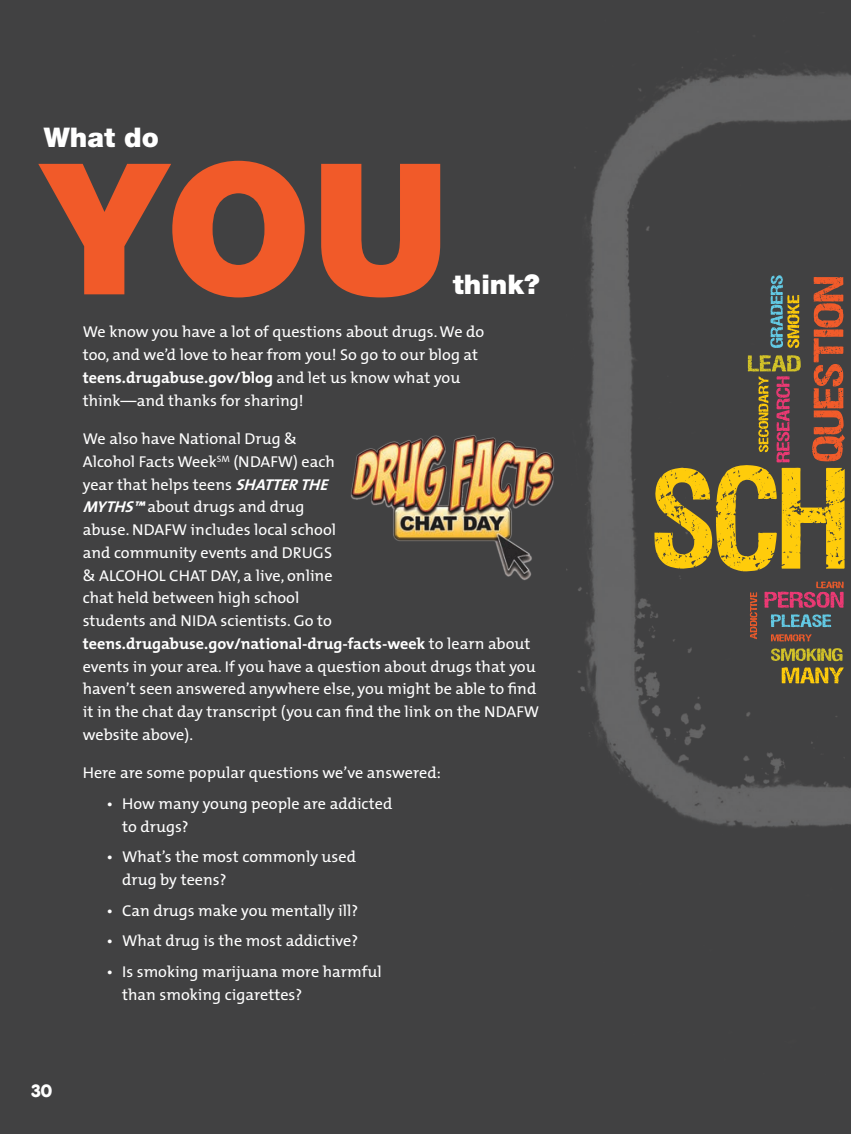
<style>
.page{position:relative;width:851px;height:1134px;background:#fff}
.page>*{position:absolute;margin:0;border:0;box-sizing:border-box;transform-origin:0 0}
.t1{font:900 182.7px "Helvetica Neue";color:#f15a29}
.t2{font:900 27.12px "Helvetica Neue";color:#fff}
.t3{font:900 17.5px "VAG Rounded";color:#fff}
.Regular_Copy{font:15.75px/22.8px "The Mix";color:#fff}
.s1{font-weight:700}
.s2{font-weight:700;font-style:italic}
</style>
<div class="page">
<div style="left:0;top:0;width:850px;height:1134px;background:#414142"></div>
<img style="left:351px;top:435px;width:204px;height:145px">
<img style="left:566px;top:55px;width:284px;height:773px">
<svg style="left:770px;top:614px;width:61px;height:14px"></svg>
<svg style="left:749px;top:592px;width:8px;height:48px"></svg>
<svg style="left:770px;top:634px;width:73px;height:50px"></svg>
<svg style="left:764px;top:581px;width:79px;height:27px"></svg>
<svg style="left:654px;top:275px;width:191px;height:296px"></svg>
<p class="t2" style="left:44px;top:121px;width:117px">What do</p>
<p class="t1" style="left:44px;top:120px;width:408px">YOU</p>
<p class="t2" style="left:452px;top:268px;width:88px">think?</p>
<p class="Regular_Copy" style="left:83px;top:320px;width:403px">We know you have a lot of questions about drugs. We do too, and we’d love to hear from you! So go to our blog at <span class="s1">teens.drugabuse.gov/blog</span> and let us know what you think—and thanks for sharing!</p>
<p class="Regular_Copy" style="left:83px;top:427px;width:458px">We also have National Drug &amp;<br>Alcohol Facts Week<sup>SM</sup> (NDAFW) each<br>year that helps teens <span class="s2">SHATTERTHE<br>MYTHS™</span>about drugs and drug<br>abuse. NDAFW includes local school<br>and community events and DRUGS<br>&amp; ALCOHOL CHAT DAY, a live, online<br>chat held between high school<br>students and NIDA scientists. Go to <span class="s1">teens.drugabuse.gov/national-drug-facts-week</span> to learn about events in your area. If you have a question about drugs that you haven’t seen answered anywhere else, you might be able to find it in the chat day transcript (you can find the link on the NDAFW website above).</p>
<p class="Regular_Copy" style="left:83px;top:761px;width:359px">Here are some popular questions we’ve answered:</p>
<p class="Regular_Copy" style="left:122px;top:792px;width:272px;text-indent:-16px">• How many young people are addicted to drugs?</p>
<p class="Regular_Copy" style="left:122px;top:845px;width:235px;text-indent:-16px">• What’s the most commonly used drug by teens?</p>
<p class="Regular_Copy" style="left:106px;top:899px;width:253px">• Can drugs make you mentally ill?</p>
<p class="Regular_Copy" style="left:106px;top:929px;width:253px">• What drug is the most addictive?</p>
<p class="Regular_Copy" style="left:122px;top:960px;width:261px;text-indent:-16px">• Is smoking marijuana more harmful than smoking cigarettes?</p>
<p class="t3" style="left:32px;top:1080px;width:22px">30</p>
</div>
